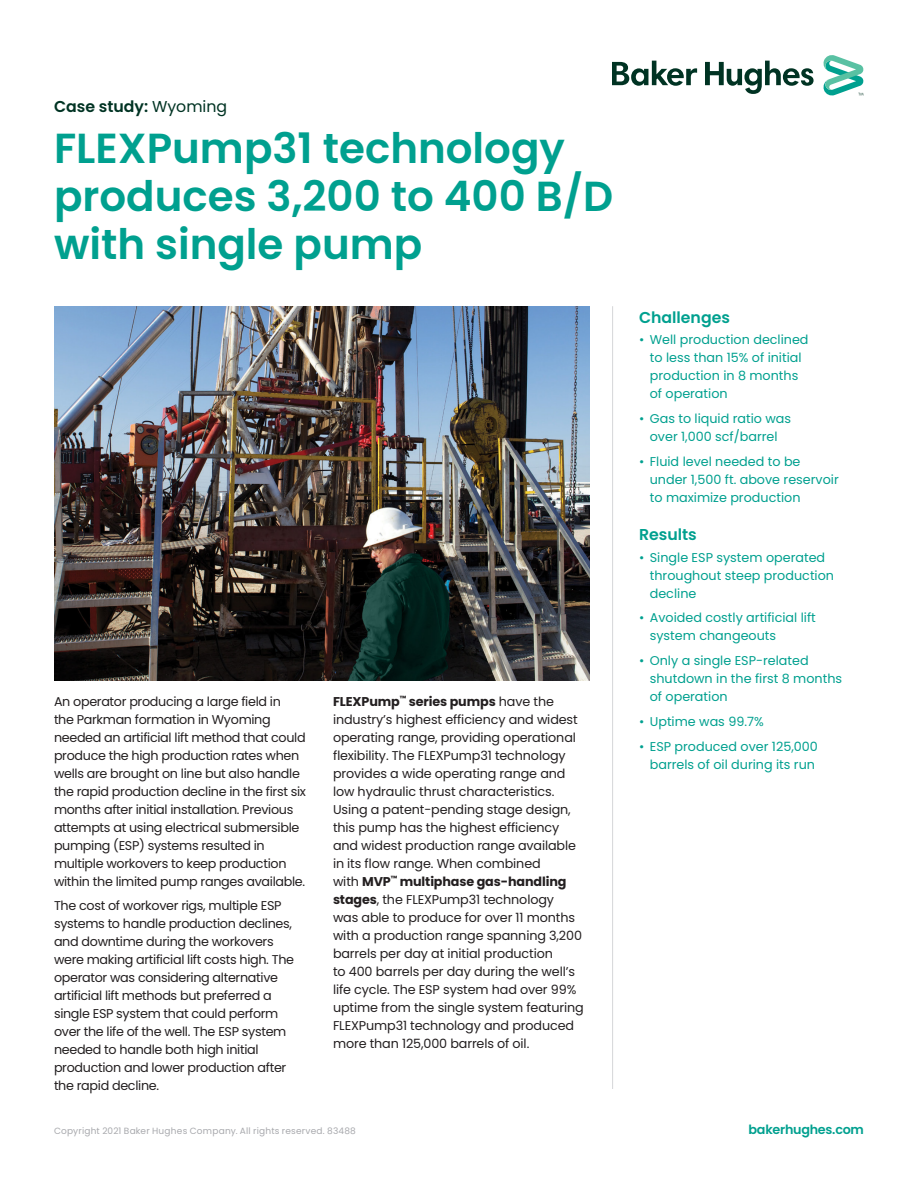
<style>
.page{position:relative;width:918px;height:1188px;background:#fff}
.page>*{position:absolute;margin:0;border:0;box-sizing:border-box;transform-origin:0 0}
._28pt-headline-OFS{font:600 42px/48px "Poppins";color:#00a08f}
.Case_Study-name-OFS{font:600 15.75px "Poppins";color:#003323}
._10_5pt-Sidebar-head{font:600 15.75px "Poppins";color:#00a08f}
._8_5pt-body_text-OFS{font:12.75px/18px "Poppins";letter-spacing:-.025em;color:#231f20}
.t1{font:12.75px/18px "Poppins";color:#00a08f}
.t2{font:600 12.75px "Poppins";letter-spacing:-.02em;color:#00a08f}
.t3{font:9px "Poppins";letter-spacing:.025em;color:#a8a9ad}
.s1{font-weight:400}
.s2{font-weight:700}
</style>
<div class="page">
<img style="left:54px;top:306px;width:536px;height:374px">
<hr style="left:612px;top:306px;width:1px;height:783px;background:#d9dadc">
<svg style="left:612px;top:55px;width:252px;height:41px"></svg>
<p class="Case_Study-name-OFS" style="left:54px;top:97px;width:175px">Case study: <span class="s1">Wyoming</span></p>
<p class="_28pt-headline-OFS" style="left:54px;top:125px;width:561px">FLEXPump31 technology produces 3,200 to 400 B/D with single pump</p>
<p class="_8_5pt-body_text-OFS" style="left:54px;top:692px;width:254px">An operator producing a large field in<br>the Parkman formation in Wyoming needed an artificial lift method that could produce the high production rates when wells are brought on line but also handle the rapid production decline in the first six months after initial installation. Previous attempts at using electrical submersible pumping (ESP) systems resulted in multiple workovers to keep production within the limited pump ranges available.</p>
<p class="_8_5pt-body_text-OFS" style="left:54px;top:897px;width:242px">The cost of workover rigs, multiple ESP systems to handle production declines, and downtime during the workovers were making artificial lift costs high. The operator was considering alternative artificial lift methods but preferred a single ESP system that could perform over the life of the well. The ESP system needed to handle both high initial production and lower production after the rapid decline.</p>
<p class="_8_5pt-body_text-OFS" style="left:333px;top:692px;width:252px"><span class="s2">FLEXPump</span><sup>™</sup> <span class="s2">series pumps</span> have the industry’s highest efficiency and widest operating range, providing operational flexibility. The FLEXPump31 technology provides a wide operating range and low hydraulic thrust characteristics.<br>Using a patent-pending stage design, this pump has the highest efficiency and widest production range available in its flow range. When combined<br>with <span class="s2">MVP</span><sup>™</sup> <span class="s2">multiphase gas-handling stages</span>, the FLEXPump31 technology<br>was able to produce for over 11 months with a production range spanning 3,200 barrels per day at initial production<br>to 400 barrels per day during the well’s life cycle. The ESP system had over 99% uptime from the single system featuring FLEXPump31 technology and produced more than 125,000 barrels of oil.</p>
<p class="_10_5pt-Sidebar-head" style="left:639px;top:308px;width:93px">Challenges</p>
<p class="t1" style="left:650px;top:331px;width:160px;text-indent:-11px">• Well production declined to less than 15% of initial production in 8 months of operation</p>
<p class="t1" style="left:639px;top:410px;width:154px;text-align:center">• Gas to liquid ratio was over 1,000 scf/barrel</p>
<p class="t1" style="left:650px;top:452px;width:190px;text-indent:-11px">• Fluid level needed to be under 1,500 ft. above reservoir to maximize production</p>
<p class="_10_5pt-Sidebar-head" style="left:639px;top:525px;width:59px">Results</p>
<p class="t1" style="left:650px;top:548px;width:186px;text-indent:-11px">• Single ESP system operated throughout steep production decline</p>
<p class="t1" style="left:650px;top:609px;width:168px;text-indent:-11px">• Avoided costly artificial lift system changeouts</p>
<p class="t1" style="left:650px;top:652px;width:194px;text-indent:-11px">• Only a single ESP-related shutdown in the first 8 months of operation</p>
<p class="t1" style="left:639px;top:712px;width:126px">• Uptime was 99.7%</p>
<p class="t1" style="left:639px;top:737px;width:180px;text-align:right">• ESP produced over 125,000 barrels of oil during its run</p>
<p class="t3" style="left:54px;top:1126px;width:303px">Copyright 2021 Baker Hughes Company. All rights reserved. 83488</p>
<p class="t2" style="left:749px;top:1122px;width:117px">bakerhughes.com</p>
</div>
